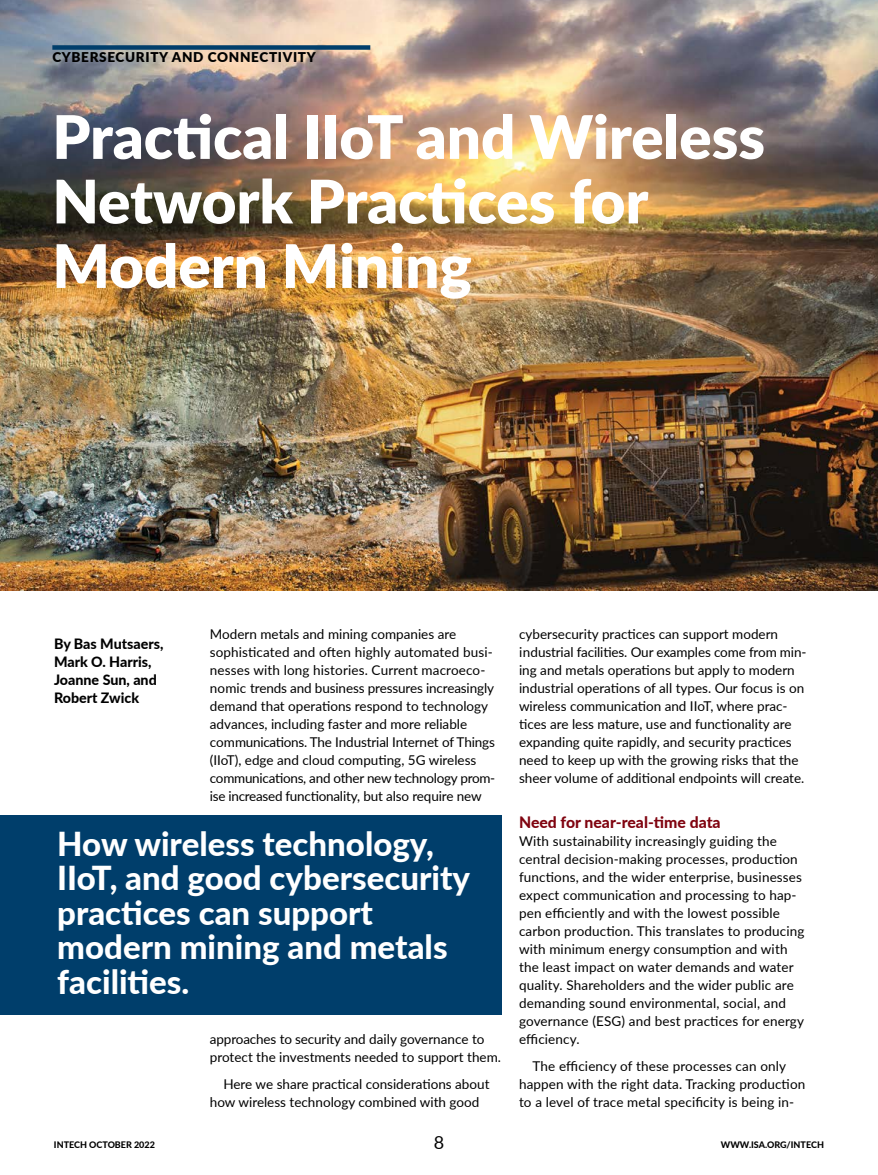
<style>
.page{position:relative;width:878px;height:1175px;background:#fff}
.page>*{position:absolute;margin:0;border:0;box-sizing:border-box;transform-origin:0 0}
.t1{font:900 60px/64.5px "Lato";color:#fff}
.t2{font:800 33px/34.5px "Lato";color:#fff}
.t3{font:18px "Lato";color:#000}
.t4{font:800 15.75px "Lato";color:#800410}
.t5{font:800 14.25px/18px "Lato";color:#000}
.t6{font:13.5px/18px "Lato";color:#000}
.t7{font:900 13.5px "Lato";letter-spacing:.05em;color:#000}
.t8{font:800 9px "Lato";color:#000}
</style>
<div class="page">
<img style="left:0;top:0;width:878px;height:590px">
<div style="left:52px;top:45px;width:318px;height:5px;background:#003e6b"></div>
<div style="left:0;top:815px;width:501px;height:199px;background:#003e6b"></div>
<p class="t7" style="left:52px;top:47px;width:265px">CYBERSECURITY AND CONNECTIVITY</p>
<h1 class="t1" style="left:52px;top:102px;width:714px">Practical IIoT and Wireless<br>Network Practices for<br>Modern Mining</h1>
<p class="t5" style="left:54px;top:634px;width:111px">By Bas Mutsaers,<br>Mark O. Harris,<br>Joanne Sun, and<br>Robert Zwick</p>
<p class="t6" style="left:210px;top:624px;width:287px">Modern metals and mining companies are sophisticated and often highly automated busi&shy;nesses with long histories. Current macroeco&shy;nomic trends and business pressures increasingly demand that operations respond to technology advances, including faster and more reliable communications. The Industrial Internet of Things (IIoT), edge and cloud computing, 5G wireless communications, and other new technology prom&shy;ise increased functionality, but also require new</p>
<h2 class="t2" style="left:57px;top:825px;width:414px">How wireless technology,<br>IIoT, and good cybersecurity practices can support modern mining and metals facilities.</h2>
<p class="t6" style="left:210px;top:1029px;width:292px">approaches to security and daily governance to protect the investments needed to support them.</p>
<p class="t6" style="left:210px;top:1074px;width:281px;text-indent:14px">Here we share practical considerations about how wireless technology combined with good</p>
<p class="t6" style="left:519px;top:624px;width:289px">cybersecurity practices can support modern industrial facilities. Our examples come from min&shy;ing and metals operations but apply to modern industrial operations of all types. Our focus is on wireless communication and IIoT, where prac&shy;tices are less mature, use and functionality are expanding quite rapidly, and security practices need to keep up with the growing risks that the sheer volume of additional endpoints will create.</p>
<p class="t4" style="left:519px;top:810px;width:203px">Need for near-real-time data</p>
<p class="t6" style="left:519px;top:831px;width:287px">With sustainability increasingly guiding the central decision-making processes, production functions, and the wider enterprise, businesses expect communication and processing to hap&shy;pen efficiently and with the lowest possible carbon production. This translates to producing with minimum energy consumption and with the least impact on water demands and water quality. Shareholders and the wider public are demanding sound environmental, social, and governance (ESG) and best practices for energy efficiency.</p>
<p class="t6" style="left:519px;top:1056px;width:288px;text-indent:14px">The efficiency of these processes can only happen with the right data. Tracking production to a level of trace metal specificity is being in-</p>
<p class="t8" style="left:54px;top:1138px;width:102px">INTECH OCTOBER 2022</p>
<h3 class="t3" style="left:433px;top:1129px;width:12px">8</h3>
<p class="t8" style="left:721px;top:1138px;width:104px">WWW.ISA.ORG/INTECH</p>
</div>
